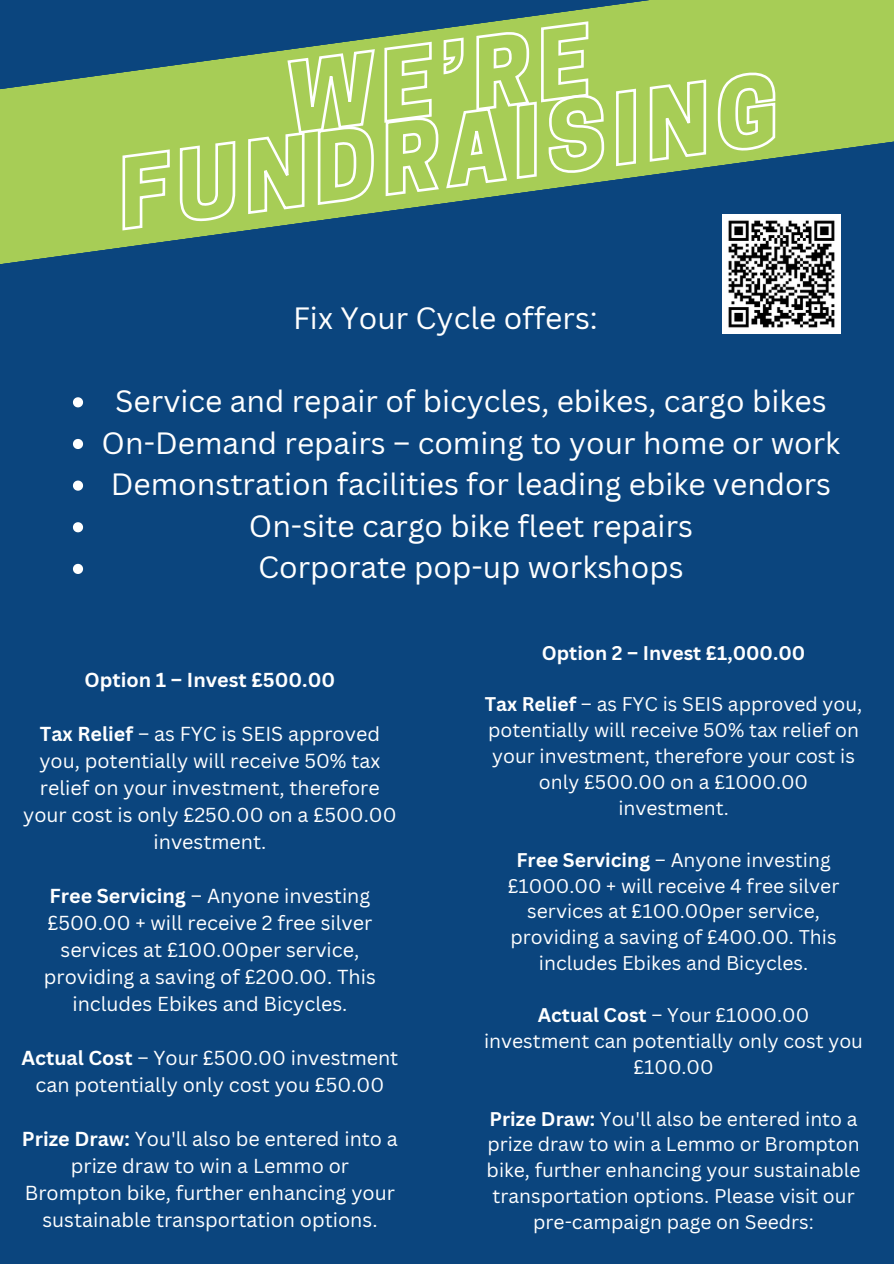
<style>
.page{position:relative;width:894px;height:1264px;background:#fff}
.page>*{position:absolute;margin:0;border:0;box-sizing:border-box;transform-origin:0 0}
.t1{font:30px "Canva Sans";color:#fff}
.t2{font:19.65px/27px "Canva Sans";color:#fff;text-align:center}
.t3{font:700 19.65px "Canva Sans";color:#fff}
.t4{font:19.2px/25.8px "Canva Sans";color:#fff;text-align:center}
.t5{font:700 19.2px "Canva Sans";color:#fff}
.s1{font-weight:700}
</style>
<div class="page">
<div style="left:0;top:0;width:893px;height:1263px;background:#0b457e"></div>
<svg style="left:0;top:0;width:893px;height:274px"></svg>
<img style="left:722px;top:215px;width:118px;height:118px">
<svg style="left:286px;top:20px;width:313px;height:48px"></svg>
<svg style="left:111px;top:68px;width:672px;height:165px"></svg>
<svg style="left:73px;top:397px;width:10px;height:10px"></svg>
<svg style="left:73px;top:439px;width:10px;height:10px"></svg>
<svg style="left:73px;top:480px;width:10px;height:10px"></svg>
<svg style="left:73px;top:522px;width:10px;height:10px"></svg>
<svg style="left:73px;top:564px;width:10px;height:10px"></svg>
<h2 class="t1" style="left:293px;top:296px;width:306px">Fix Your Cycle offers:</h2>
<p class="t1" style="left:115px;top:380px;width:712px">Service and repair of bicycles, ebikes, cargo bikes</p>
<p class="t1" style="left:101px;top:421px;width:740px">On-Demand repairs – coming to your home or work</p>
<p class="t1" style="left:111px;top:463px;width:721px">Demonstration facilities for leading ebike vendors</p>
<p class="t1" style="left:249px;top:505px;width:445px">On-site cargo bike fleet repairs</p>
<p class="t1" style="left:258px;top:546px;width:427px">Corporate pop-up workshops</p>
<h3 class="t3" style="left:84px;top:666px;width:252px">Option 1 – Invest £500.00</h3>
<p class="t2" style="left:23px;top:720px;width:375px"><span class="s1">Tax Relief</span> – as FYC is SEIS approved you, potentially will receive 50% tax relief on your investment, therefore your cost is only £250.00 on a £500.00 investment.</p>
<p class="t2" style="left:44px;top:882px;width:333px"><span class="s1">Free Servicing</span> – Anyone investing £500.00 + will receive 2 free silver services at £100.00per service, providing a saving of £200.00. This includes Ebikes and Bicycles.</p>
<p class="t2" style="left:21px;top:1044px;width:378px"><span class="s1">Actual Cost</span> – Your £500.00 investment can potentially only cost you £50.00</p>
<p class="t2" style="left:22px;top:1125px;width:377px"><span class="s1">Prize Draw:</span> You'll also be entered into a prize draw to win a Lemmo or Brompton bike, further enhancing your sustainable transportation options.</p>
<h3 class="t5" style="left:541px;top:639px;width:265px">Option 2 – Invest £1,000.00</h3>
<p class="t4" style="left:484px;top:691px;width:379px"><span class="s1">Tax Relief</span> – as FYC is SEIS approved you, potentially will receive 50% tax relief on your investment, therefore your cost is only £500.00 on a £1000.00 investment.</p>
<p class="t4" style="left:507px;top:846px;width:333px"><span class="s1">Free Servicing</span> – Anyone investing £1000.00 + will receive 4 free silver services at £100.00per service, providing a saving of £400.00. This includes Ebikes and Bicycles.</p>
<p class="t4" style="left:484px;top:1001px;width:380px"><span class="s1">Actual Cost</span> – Your £1000.00 investment can potentially only cost you £100.00</p>
<p class="t4" style="left:486px;top:1105px;width:375px"><span class="s1">Prize Draw:</span> You'll also be entered into a prize draw to win a Lemmo or Brompton bike, further enhancing your sustainable transportation options. Please visit our pre-campaign page on Seedrs:</p>
</div>
